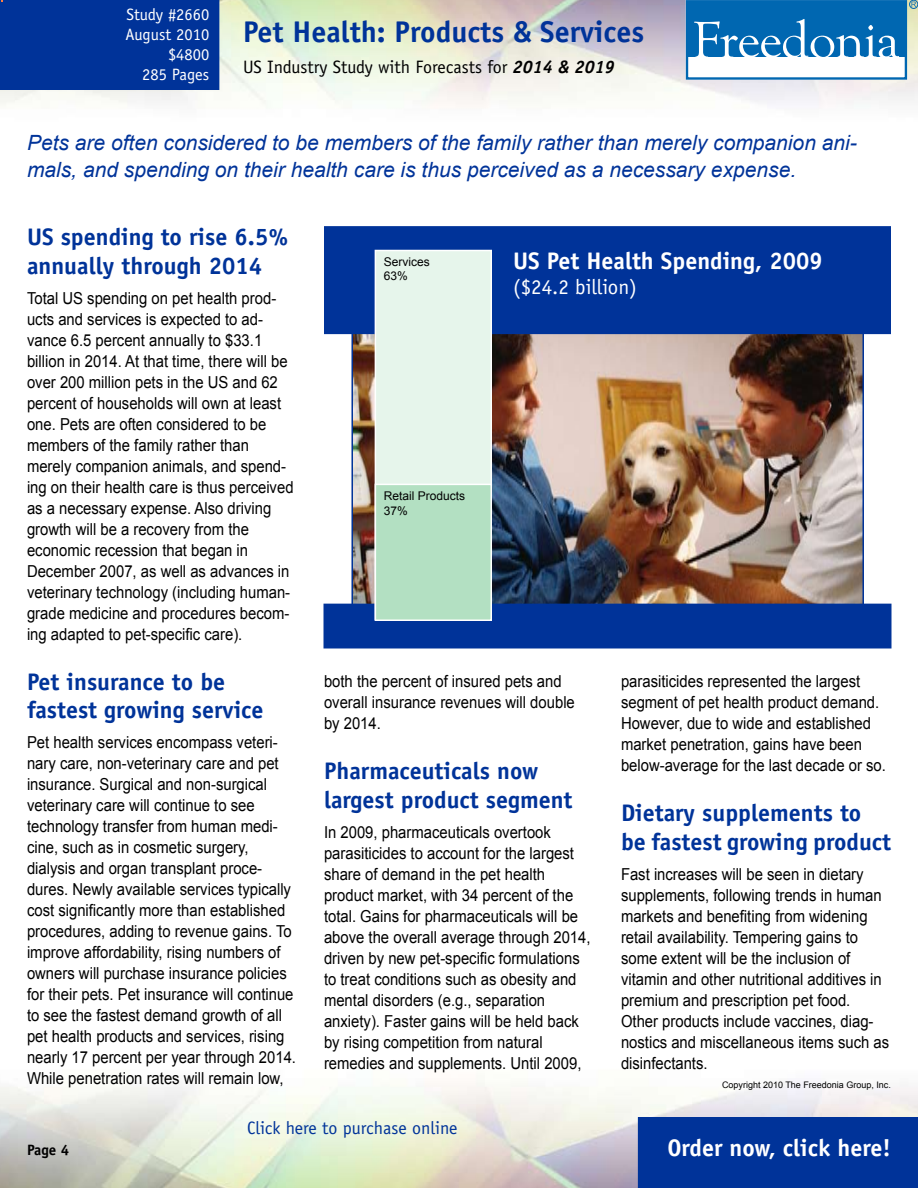
<style>
.page{position:relative;width:918px;height:1188px;background:#fff}
.page>*{position:absolute;margin:0;border:0;box-sizing:border-box;transform-origin:0 0}
.t1{font:700 30px "Officina Sans";color:#039}
.t2{font:700 24px/28.8px "Officina Sans";color:#039}
.t3{font:700 24px "Officina Sans";color:#fff}
.t4{font:italic 21px/27px "Arial";color:#039}
.t5{font:21px "Officina Sans";color:#fff}
.t6{font:18px "Officina Sans";color:#000}
.t7{font:18px "Officina Sans";color:#039}
.t8{font:16.5px/21px "Arial";color:#000;scale:.9 1}
.t9{font:16.5px/19.8px "Officina Sans";color:#fff;text-align:right}
.t10{font:700 15px "Officina Sans";color:#000}
.t11{font:12px/14.2px "Arial";color:#000}
.t12{font:9px "Arial";color:#000}
.s1{font-weight:700;font-style:italic}
</style>
<div class="page">
<div style="left:638px;top:1117px;width:280px;height:71px;background:#039"></div>
<div style="left:686px;top:0;width:221px;height:80px;border:2px solid #0067b1"></div>
<div style="left:687px;top:1px;width:218px;height:56px;background:#0067b1"></div>
<svg style="left:694px;top:19px;width:205px;height:38px"></svg>
<div style="left:909px;top:0;width:9px;height:9px;border:1px solid #0067b1;border-radius:50%"></div>
<svg style="left:911px;top:2px;width:5px;height:5px"></svg>
<img style="left:354px;top:334px;width:507px;height:270px">
<div style="left:325px;top:227px;width:565px;height:106px;background:#039"></div>
<div style="left:324px;top:226px;width:567px;height:108px;border:2px solid #039"></div>
<div style="left:0;top:0;width:219px;height:90px;background:#039"></div>
<div style="left:324px;top:604px;width:567px;height:44px;background:#039"></div>
<div style="left:375px;top:250px;width:116px;height:369px;background:#e6f5eb"></div>
<div style="left:375px;top:250px;width:117px;height:370px;border:2px solid #fff"></div>
<div style="left:375px;top:484px;width:116px;height:136px;background:#b3e0c2"></div>
<div style="left:375px;top:484px;width:117px;height:137px;border:2px solid #fff"></div>
<p class="t9" style="left:126px;top:5px;width:85px">Study #2660<br>August 2010 $4800<br>285 Pages</p>
<h1 class="t1" style="left:243px;top:13px;width:403px">Pet Health: Products &amp; Services</h1>
<p class="t6" style="left:243px;top:57px;width:373px">US Industry Study with Forecasts for <span class="s1">2014 &amp; 2019</span></p>
<p class="t4" style="left:27px;top:130px;width:831px">Pets are often considered to be members of the family rather than merely companion ani&shy;mals, and spending on their health care is thus perceived as a necessary expense.</p>
<h2 class="t2" style="left:27px;top:222px;width:263px">US spending to rise 6.5% annually through 2014</h2>
<p class="t8" style="left:27px;top:288px;width:298px">Total US spending on pet health prod&shy;ucts and services is expected to ad&shy;vance 6.5 percent annually to $33.1 billion in 2014. At that time, there will be over 200 million pets in the US and 62 percent of households will own at least one. Pets are often considered to be members of the family rather than merely companion animals, and spend&shy;ing on their health care is thus perceived as a necessary expense. Also driving growth will be a recovery from the economic recession that began in December 2007, as well as advances in veterinary technology (including human&shy;grade medicine and procedures becom&shy;ing adapted to pet-specific care).</p>
<h2 class="t2" style="left:27px;top:667px;width:238px">Pet insurance to be fastest growing service</h2>
<p class="t8" style="left:27px;top:732px;width:300px">Pet health services encompass veteri&shy;nary care, non-veterinary care and pet insurance. Surgical and non-surgical veterinary care will continue to see technology transfer from human medi&shy;cine, such as in cosmetic surgery, dialysis and organ transplant proce&shy;dures. Newly available services typically cost significantly more than established procedures, adding to revenue gains. To improve affordability, rising numbers of owners will purchase insurance policies for their pets. Pet insurance will continue to see the fastest demand growth of all pet health products and services, rising nearly 17 percent per year through 2014.<br>While penetration rates will remain low,</p>
<p class="t11" style="left:384px;top:254px;width:48px">Services<br>63%</p>
<h2 class="t3" style="left:513px;top:245px;width:311px">US Pet Health Spending, 2009</h2>
<p class="t5" style="left:513px;top:274px;width:126px">($24.2 billion)</p>
<p class="t11" style="left:384px;top:489px;width:83px">Retail Products<br>37%</p>
<p class="t8" style="left:324px;top:671px;width:280px">both the percent of insured pets and overall insurance revenues will double by 2014.</p>
<h2 class="t2" style="left:324px;top:756px;width:250px">Pharmaceuticals now largest product segment</h2>
<p class="t8" style="left:324px;top:821px;width:298px">In 2009, pharmaceuticals overtook parasiticides to account for the largest share of demand in the pet health product market, with 34 percent of the total. Gains for pharmaceuticals will be above the overall average through 2014, driven by new pet-specific formulations to treat conditions such as obesity and mental disorders (e.g., separation anxiety). Faster gains will be held back by rising competition from natural remedies and supplements. Until 2009,</p>
<p class="t8" style="left:621px;top:671px;width:296px">parasiticides represented the largest segment of pet health product demand.<br>However, due to wide and established market penetration, gains have been below-average for the last decade or so.</p>
<h2 class="t2" style="left:621px;top:798px;width:272px">Dietary supplements to be fastest growing product</h2>
<p class="t8" style="left:621px;top:863px;width:300px">Fast increases will be seen in dietary supplements, following trends in human markets and benefiting from widening retail availability. Tempering gains to some extent will be the inclusion of vitamin and other nutritional additives in premium and prescription pet food.<br>Other products include vaccines, diag&shy;nostics and miscellaneous items such as disinfectants.</p>
<p class="t12" style="left:722px;top:1079px;width:170px">Copyright 2010 The Freedonia Group, Inc.</p>
<p class="t7" style="left:247px;top:1117px;width:212px">Click here to purchase online</p>
<p class="t10" style="left:27px;top:1140px;width:31px">Page</p>
<h2 class="t3" style="left:667px;top:1133px;width:225px">Order now, click here!</h2>
</div>
